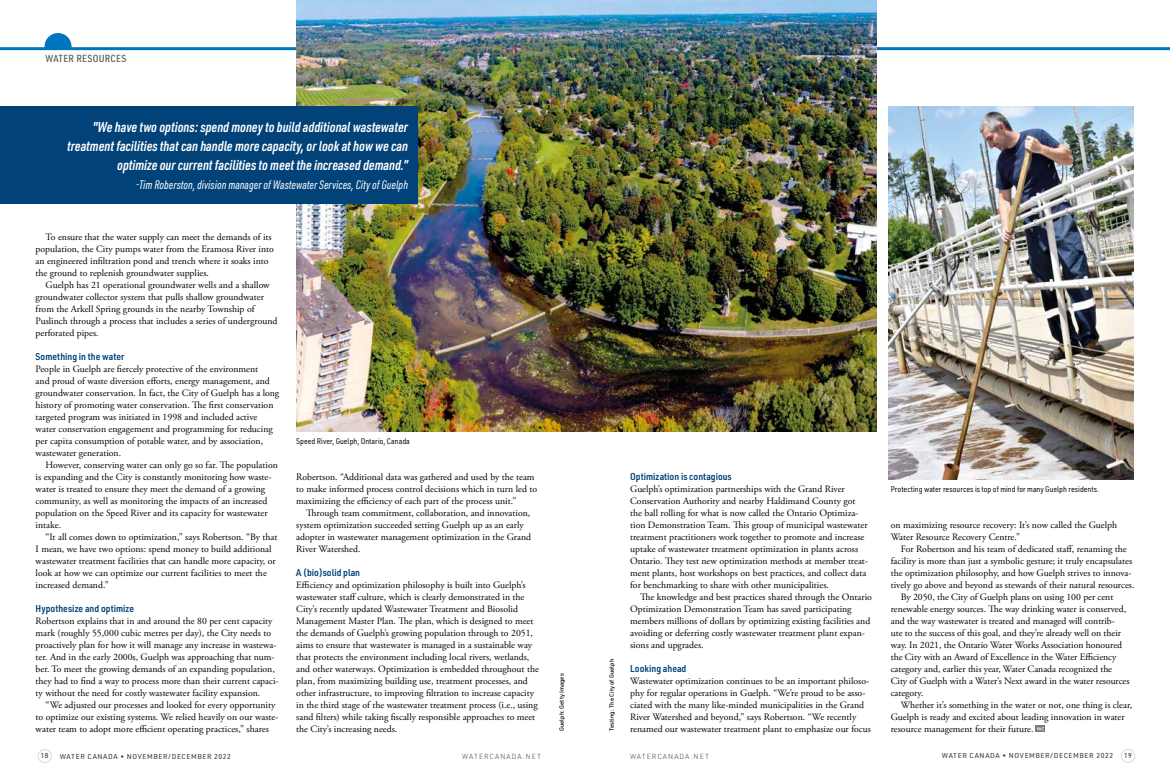
<style>
.page{position:relative;width:1170px;height:783px;background:#fff}
.page>*{position:absolute;margin:0;border:0;box-sizing:border-box;transform-origin:0 0}
.t1{font:italic 600 14px/19px "URWDIN Cond";color:#fff;text-align:right}
.t2{font:italic 12px "URWDIN Cond";color:#fff}
.t3{font:500 10px "URWDIN Semi Cond";letter-spacing:.02em;color:#575756}
.t4{font:9.8px/12px "Adobe Garamond Pro";color:#000}
.t5{font:600 9.8px "URWDIN Semi Cond";color:#014279}
.t6{font:8px "URWDIN Semi Cond";color:#000}
.t7{font:500 7px "URWDIN";letter-spacing:.08em;color:#4a4a49}
.t8{font:300 7px "URWDIN";letter-spacing:.14em;color:#4a4a49}
.t9{font:500 6px "URWDIN";color:#000}
</style>
<div class="page">
<div style="left:38px;top:749px;width:14px;height:14px;border:1px solid #dadada;border-radius:50%"></div>
<div style="left:1121px;top:749px;width:14px;height:14px;border:1px solid #dadada;border-radius:50%"></div>
<hr style="left:0;top:47px;width:1170px;height:3px;background:#0075bd">
<svg style="left:43px;top:33px;width:30px;height:15px"></svg>
<img style="left:296px;top:0;width:580px;height:432px">
<div style="left:0;top:107px;width:48px;height:97px;background:#014279"></div>
<div style="left:48px;top:107px;width:370px;height:97px;background:#014279"></div>
<svg style="left:1035px;top:726px;width:10px;height:6px"></svg>
<svg style="left:1037px;top:727px;width:7px;height:3px"></svg>
<img style="left:888px;top:106px;width:246px;height:374px">
<p class="t3" style="left:46px;top:51px;width:82px">WATER RESOURCES</p>
<h1 class="t1" style="left:67px;top:117px;width:343px">"We have two options: spend money to build additional wastewater treatment facilities that can handle more capacity, or look at how we can optimize our current facilities to meet the increased demand.”</h1>
<p class="t2" style="left:136px;top:177px;width:274px">-Tim Roberston, division manager of Wastewater Services, City of Guelph</p>
<p class="t4" style="left:36px;top:231px;width:240px;text-indent:10px">To ensure that the water supply can meet the demands of its population, the City pumps water from the Eramosa River into an engineered infiltration pond and trench where it soaks into the ground to replenish groundwater supplies.</p>
<p class="t4" style="left:36px;top:279px;width:243px;text-indent:10px">Guelph has 21 operational groundwater wells and a shallow groundwater collector system that pulls shallow groundwater from the Arkell Spring grounds in the nearby Township of Puslinch through a process that includes a series of underground perforated pipes.</p>
<p class="t5" style="left:36px;top:350px;width:90px">Something in the water</p>
<p class="t4" style="left:36px;top:363px;width:245px">People in Guelph are fiercely protective of the environment<br>and proud of waste diversion efforts, energy management, and groundwater conservation. In fact, the City of Guelph has a long history of promoting water conservation. The first conservation targeted program was initiated in 1998 and included active water conservation engagement and programming for reducing per capita consumption of potable water, and by association, wastewater generation.</p>
<p class="t4" style="left:36px;top:459px;width:244px;text-indent:10px">However, conserving water can only go so far. The population is expanding and the City is constantly monitoring how waste&shy;water is treated to ensure they meet the demand of a growing community, as well as monitoring the impacts of an increased population on the Speed River and its capacity for wastewater intake.</p>
<p class="t4" style="left:36px;top:531px;width:243px;text-indent:10px">“It all comes down to optimization,” says Robertson. “By that I mean, we have two options: spend money to build additional wastewater treatment facilities that can handle more capacity, or look at how we can optimize our current facilities to meet the increased demand.”</p>
<p class="t5" style="left:36px;top:602px;width:100px">Hypothesize and optimize</p>
<p class="t4" style="left:36px;top:615px;width:245px">Robertson explains that in and around the 80 per cent capacity mark (roughly 55,000 cubic metres per day), the City needs to proactively plan for how it will manage any increase in wastewa&shy;ter. And in the early 2000s, Guelph was approaching that num&shy;ber. To meet the growing demands of an expanding population, they had to find a way to process more than their current capaci&shy;ty without the need for costly wastewater facility expansion.</p>
<p class="t4" style="left:36px;top:699px;width:244px;text-indent:10px">“We adjusted our processes and looked for every opportunity to optimize our existing systems. We relied heavily on our waste&shy;water team to adopt more efficient operating practices,” shares</p>
<p class="t6" style="left:296px;top:436px;width:115px">Speed River, Guelph, Ontario, Canada</p>
<p class="t4" style="left:296px;top:471px;width:242px">Robertson. “Additional data was gathered and used by the team to make informed process control decisions which in turn led to maximizing the efficiency of each part of the process unit.”</p>
<p class="t4" style="left:296px;top:507px;width:236px;text-indent:10px">Through team commitment, collaboration, and innovation, system optimization succeeded setting Guelph up as an early adopter in wastewater management optimization in the Grand River Watershed.</p>
<p class="t5" style="left:296px;top:566px;width:65px">A (bio)solid plan</p>
<p class="t4" style="left:296px;top:579px;width:244px">Efficiency and optimization philosophy is built into Guelph’s wastewater staff culture, which is clearly demonstrated in the City’s recently updated Wastewater Treatment and Biosolid Management Master Plan. The plan, which is designed to meet the demands of Guelph’s growing population through to 2051, aims to ensure that wastewater is managed in a sustainable way that protects the environment including local rivers, wetlands, and other waterways. Optimization is embedded throughout the plan, from maximizing building use, treatment processes, and other infrastructure, to improving filtration to increase capacity in the third stage of the wastewater treatment process (i.e., using sand filters) while taking fiscally responsible approaches to meet the City’s increasing needs.</p>
<p class="t9" style="left:558px;top:731px;width:59px;rotate:-90deg">Guelph: Getty Images</p>
<p class="t9" style="left:608px;top:731px;width:74px;rotate:-90deg">Testing: The City of Guelph</p>
<p class="t5" style="left:630px;top:470px;width:103px">Optimization is contagious</p>
<p class="t4" style="left:630px;top:483px;width:239px">Guelph’s optimization partnerships with the Grand River Conservation Authority and nearby Haldimand County got the ball rolling for what is now called the Ontario Optimiza&shy;tion Demonstration Team. This group of municipal wastewater treatment practitioners work together to promote and increase uptake of wastewater treatment optimization in plants across Ontario. They test new optimization methods at member treat&shy;ment plants, host workshops on best practices, and collect data for benchmarking to share with other municipalities.</p>
<p class="t4" style="left:630px;top:591px;width:243px;text-indent:10px">The knowledge and best practices shared through the Ontario Optimization Demonstration Team has saved participating members millions of dollars by optimizing existing facilities and avoiding or deferring costly wastewater treatment plant expan&shy;sions and upgrades.</p>
<p class="t5" style="left:630px;top:662px;width:58px">Looking ahead</p>
<p class="t4" style="left:630px;top:675px;width:242px">Wastewater optimization continues to be an important philoso&shy;phy for regular operations in Guelph. “We’re proud to be asso&shy;ciated with the many like-minded municipalities in the Grand River Watershed and beyond,” says Robertson. “We recently renamed our wastewater treatment plant to emphasize our focus</p>
<p class="t6" style="left:891px;top:484px;width:210px">Protecting water resources is top of mind for many Guelph residents.</p>
<p class="t4" style="left:891px;top:519px;width:228px">on maximizing resource recovery: It’s now called the Guelph<br>Water Resource Recovery Centre.”</p>
<p class="t4" style="left:901px;top:543px;width:227px">For Robertson and his team of dedicated staff, renaming the</p>
<p class="t4" style="left:891px;top:555px;width:243px">facility is more than just a symbolic gesture; it truly encapsulates</p>
<p class="t4" style="left:891px;top:567px;width:242px">the optimization philosophy, and how Guelph strives to innova-</p>
<p class="t4" style="left:891px;top:579px;width:245px">tively go above and beyond as stewards of their natural resources.</p>
<p class="t4" style="left:901px;top:591px;width:214px">By 2050, the City of Guelph plans on using 100 per cent</p>
<p class="t4" style="left:891px;top:603px;width:237px">renewable energy sources. The way drinking water is conserved,</p>
<p class="t4" style="left:891px;top:615px;width:226px">and the way wastewater is treated and managed will contrib-</p>
<p class="t4" style="left:891px;top:627px;width:232px">ute to the success of this goal, and they’re already well on their</p>
<p class="t4" style="left:891px;top:639px;width:233px">way. In 2021, the Ontario Water Works Association honoured</p>
<p class="t4" style="left:891px;top:651px;width:227px">the City with an Award of Excellence in the Water Efficiency</p>
<p class="t4" style="left:891px;top:663px;width:223px">category and, earlier this year, Water Canada recognized the</p>
<p class="t4" style="left:891px;top:675px;width:240px">City of Guelph with a Water’s Next award in the water resources</p>
<p class="t4" style="left:891px;top:687px;width:34px">category.</p>
<p class="t4" style="left:901px;top:699px;width:233px">Whether it’s something in the water or not, one thing is clear,</p>
<p class="t4" style="left:891px;top:711px;width:235px">Guelph is ready and excited about leading innovation in water</p>
<p class="t4" style="left:891px;top:723px;width:144px">resource management for their future.</p>
<p class="t7" style="left:41px;top:751px;width:9px">18</p>
<p class="t7" style="left:60px;top:751px;width:173px">WATER CANADA • NOVEMBER/DECEMBER 2022</p>
<p class="t8" style="left:462px;top:752px;width:80px">WATERCANADA.NET</p>
<p class="t8" style="left:630px;top:752px;width:80px">WATERCANADA.NET</p>
<p class="t7" style="left:942px;top:751px;width:173px">WATER CANADA • NOVEMBER/DECEMBER 2022</p>
<p class="t7" style="left:1124px;top:751px;width:9px">19</p>
</div>
